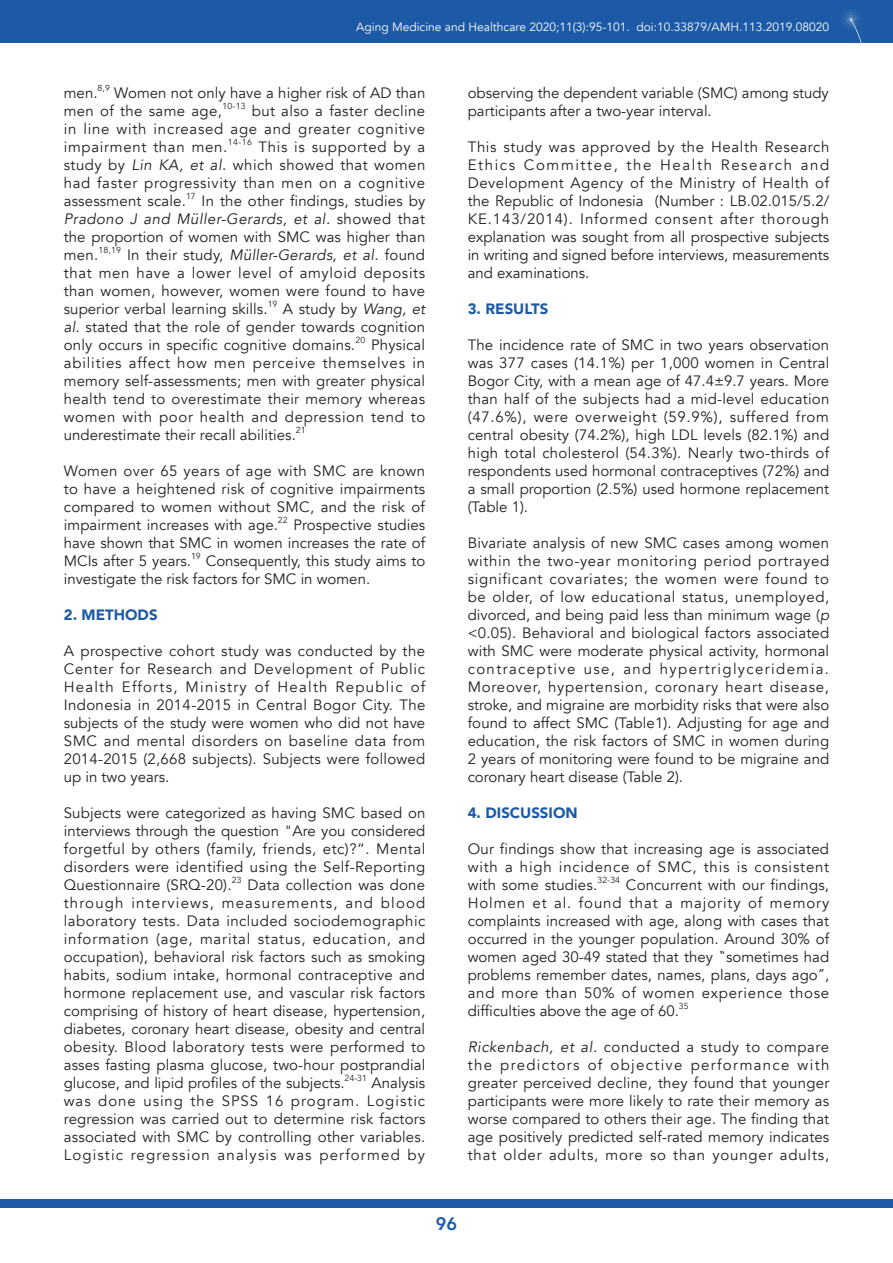
<style>
.page{position:relative;width:893px;height:1263px;background:#fff}
.page>*{position:absolute;margin:0;border:0;box-sizing:border-box;transform-origin:0 0}
.t1{font:800 18px "Avenir";color:#1c5aa5}
.t2{font:15px/18px "Avenir";letter-spacing:.005em;color:#231f20;text-align:justify}
.t3{font:900 15px "Avenir";color:#1c5aa5}
.t4{font:12px "Avenir";color:#fff}
.t5{font:8.7px "Avenir";letter-spacing:.01em;color:#231f20}
.s1{font-style:italic}
.s2{font-family:"Avant Garde LT"}
</style>
<div class="page">
<div style="left:0;top:0;width:893px;height:43px;background:#1c5aa5"></div>
<svg style="left:839px;top:10px;width:23px;height:33px"></svg>
<div style="left:0;top:1199px;width:893px;height:9px;background:#1c5aa5"></div>
<p class="t4" style="left:356px;top:20px;width:474px">Aging Medicine and Healthcare 2020;11(3):95-101. doi:10.33879/AMH.113.2019.08020</p>
<p class="t5" style="left:98px;top:82px;width:14px">8,9</p>
<p class="t2" style="left:64px;top:84px;width:363px;text-indent:50px">Women not only have a higher risk of AD than men of the same age,</p>
<p class="t2" style="left:64px;top:84px;width:35px">men.</p>
<p class="t5" style="left:222px;top:100px;width:25px">10-13</p>
<p class="t2" style="left:64px;top:102px;width:363px;text-indent:188px">but also a faster decline in line with increased age and greater cognitive impairment than men.</p>
<p class="t5" style="left:228px;top:136px;width:25px">14-16</p>
<p class="t2" style="left:64px;top:138px;width:363px;text-indent:195px">This is supported by a study by <span class="s1">Lin KA, et al.</span> which showed that women had faster progressivity than men on a cognitive assessment scale.</p>
<p class="t5" style="left:186px;top:190px;width:11px">17</p>
<p class="t2" style="left:64px;top:192px;width:363px;text-indent:138px">In the other findings, studies by <span class="s1">Pradono J and Müller-Gerards, et al.</span> showed that the proportion of women with SMC was higher than men.</p>
<p class="t5" style="left:99px;top:244px;width:24px">18,19</p>
<p class="t2" style="left:64px;top:246px;width:363px;text-indent:63px">In their study, <span class="s1">Müller-Gerards, et al.</span> found that men have a lower level of amyloid deposits than women, however, women were found to have superior verbal learning skills.</p>
<p class="t5" style="left:268px;top:298px;width:11px">19</p>
<p class="t2" style="left:64px;top:300px;width:363px;text-indent:219px">A study by <span class="s1">Wang, et al.</span> stated that the role of gender towards cognition only occurs in specific cognitive domains.</p>
<p class="t5" style="left:355px;top:334px;width:11px">20</p>
<p class="t2" style="left:64px;top:336px;width:363px;text-indent:307px">Physical abilities affect how men perceive themselves in memory self-assessments; men with greater physical health tend to overestimate their memory whereas women with poor health and depression tend to underestimate their recall abilities.</p>
<p class="t5" style="left:296px;top:424px;width:11px">21</p>
<p class="t2" style="left:64px;top:462px;width:363px">Women over 65 years of age with SMC are known to have a heightened risk of cognitive impairments compared to women without SMC, and the risk of impairment increases with age.</p>
<p class="t5" style="left:278px;top:514px;width:11px">22</p>
<p class="t2" style="left:64px;top:516px;width:363px;text-indent:230px">Prospective studies have shown that SMC in women increases the rate of MCIs after 5 years.</p>
<p class="t5" style="left:191px;top:550px;width:11px">19</p>
<p class="t2" style="left:64px;top:552px;width:363px;text-indent:142px">Consequently, this study aims to investigate the risk factors for SMC in women.</p>
<p class="t3" style="left:64px;top:602px;width:95px">2. METHODS</p>
<p class="t2" style="left:64px;top:642px;width:363px">A prospective cohort study was conducted by the Center for Research and Development of Public Health Efforts, Ministry of Health Republic of Indonesia in 2014-2015 in Central Bogor City. The subjects of the study were women who did not have SMC and mental disorders on baseline data from 2014-2015 (2,668 subjects). Subjects were followed up in two years.</p>
<p class="t2" style="left:64px;top:804px;width:363px">Subjects were categorized as having SMC based on interviews through the question "Are you considered forgetful by others (family, friends, etc)?”. Mental disorders were identified using the Self-Reporting Questionnaire (SRQ-20).</p>
<p class="t5" style="left:232px;top:874px;width:11px">23</p>
<p class="t2" style="left:64px;top:876px;width:363px;text-indent:184px">Data collection was done through interviews, measurements, and blood laboratory tests. Data included sociodemographic information (age, marital status, education, and occupation), behavioral risk factors such as smoking habits, sodium intake, hormonal contraceptive and hormone replacement use, and vascular risk factors comprising of history of heart disease, hypertension, diabetes, coronary heart disease, obesity and central obesity. Blood laboratory tests were performed to asses fasting plasma glucose, two-hour postprandial glucose, and lipid profiles of the subjects.</p>
<p class="t5" style="left:345px;top:1072px;width:24px">24-31</p>
<p class="t2" style="left:64px;top:1074px;width:363px;text-indent:308px">Analysis was done using the SPSS 16 program. Logistic regression was carried out to determine risk factors associated with SMC by controlling other variables.<br>Logistic regression analysis was performed by</p>
<p class="t2" style="left:468px;top:84px;width:363px">observing the dependent variable (SMC) among study participants after a two-year interval.</p>
<p class="t2" style="left:468px;top:138px;width:363px">This study was approved by the Health Research Ethics Committee, the Health Research and Development Agency of the Ministry of Health of the Republic of Indonesia (Number : LB.02.015/5.2/ KE.143/2014). Informed consent after thorough explanation was sought from all prospective subjects in writing and signed before interviews, measurements and examinations.</p>
<p class="t3" style="left:468px;top:296px;width:82px">3. RESULTS</p>
<p class="t2" style="left:468px;top:336px;width:363px">The incidence rate of SMC in two years observation was 377 cases (14.1%) per 1,000 women in Central Bogor City, with a mean age of 47.4±9.7 years. More than half of the subjects had a mid-level education (47.6%), were overweight (59.9%), suffered from central obesity (74.2%), high LDL levels (82.1%) and high total cholesterol (54.3%). Nearly two-thirds of respondents used hormonal contraceptives (72%) and a small proportion (2.5%) used hormone replacement (Table 1).</p>
<p class="t2" style="left:468px;top:534px;width:363px">Bivariate analysis of new SMC cases among women within the two-year monitoring period portrayed significant covariates; the women were found to be older, of low educational status, unemployed, divorced, and being paid less than minimum wage (<span class="s1">p </span>&lt;0.05). Behavioral and biological factors associated with SMC were moderate physical activity, hormonal contraceptive use, and hypertriglyceridemia.<br>Moreover, hypertension, coronary heart disease, stroke, and migraine are morbidity risks that were also found to affect SMC (Table1). Adjusting for age and education, the risk factors of SMC in women during 2 years of monitoring were found to be migraine and coronary heart disease (Table 2).</p>
<p class="t3" style="left:468px;top:800px;width:111px">4. DISCUSSION</p>
<p class="t2" style="left:468px;top:840px;width:363px">Our findings show that increasing age is associated with a high incidence of SMC, this is consistent with some studies.</p>
<p class="t5" style="left:597px;top:874px;width:24px">32-34</p>
<p class="t2" style="left:468px;top:876px;width:363px;text-indent:158px">Concurrent with our findings, Holmen et al. found that a majority of memory complaints increased with age, along with cases that occurred in the younger population. Around 30% of women aged 30-49 stated that they <span class="s2">“</span>sometimes had problems remember dates, names, plans, days ago<span class="s2">”</span>, and more than 50% of women experience those difficulties above the age of 60.</p>
<p class="t5" style="left:679px;top:1000px;width:11px">35</p>
<p class="t2" style="left:468px;top:1038px;width:363px"><span class="s1">Rickenbach, et al.</span> conducted a study to compare the predictors of objective performance with greater perceived decline, they found that younger participants were more likely to rate their memory as worse compared to others their age. The finding that age positively predicted self-rated memory indicates that older adults, more so than younger adults,</p>
<p class="t1" style="left:436px;top:1210px;width:23px">96</p>
</div>
